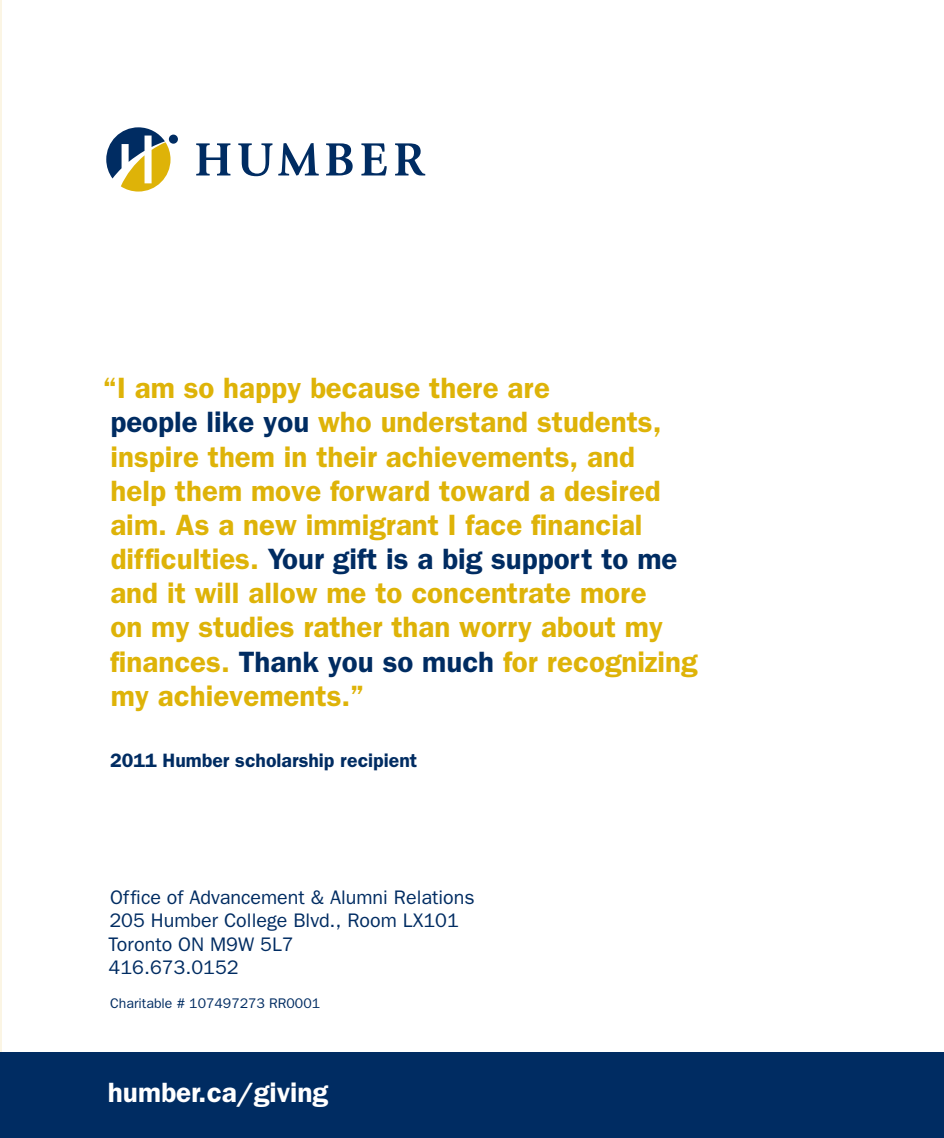
<style>
.page{position:relative;width:944px;height:1138px;background:#fff}
.page>*{position:absolute;margin:0;border:0;box-sizing:border-box;transform-origin:0 0}
.t1{font:600 29.4px/34.1px "Franklin Gothic";color:#deb308}
.t2{font:600 28px "Franklin Gothic";color:#fff}
.t3{font:19.6px "Franklin Gothic";color:#002c62}
.t4{font:600 19.43px "Franklin Gothic";color:#002c62}
.t5{font:14px "Franklin Gothic";color:#002c62}
.s1{color:#002c62}
</style>
<div class="page">
<hr style="left:0;top:0;width:2px;height:1138px;background:#fbf5e4">
<div style="left:0;top:1052px;width:943px;height:86px;background:#002c62"></div>
<svg style="left:196px;top:143px;width:34px;height:32px"></svg>
<svg style="left:278px;top:143px;width:41px;height:32px"></svg>
<svg style="left:361px;top:143px;width:25px;height:32px"></svg>
<svg style="left:238px;top:143px;width:34px;height:33px"></svg>
<svg style="left:326px;top:143px;width:26px;height:32px"></svg>
<svg style="left:395px;top:143px;width:30px;height:32px"></svg>
<div style="left:169px;top:135px;width:9px;height:9px;background:#002c62;border-radius:50%"></div>
<svg style="left:106px;top:127px;width:64px;height:64px"></svg>
<p class="t1" style="left:103px;top:370px;width:596px">“I am so happy because there are<br><span class="s1">people like you</span> who understand students, inspire them in their achievements, and<br>help them move forward toward a desired aim. As a new immigrant I face financial difficulties. <span class="s1">Your gift is a big support to me </span>and it will allow me to concentrate more<br>on my studies rather than worry about my finances. <span class="s1">Thank you so much</span> for recognizing my achievements.”</p>
<p class="t4" style="left:110px;top:749px;width:308px">2011 Humber scholarship recipient</p>
<p class="t3" style="left:110px;top:885px;width:366px">Office of Advancement &amp; Alumni Relations</p>
<p class="t3" style="left:109px;top:909px;width:351px">205 Humber College Blvd., Room LX101</p>
<p class="t3" style="left:108px;top:932px;width:186px">Toronto ON M9W 5L7</p>
<p class="t3" style="left:109px;top:956px;width:131px">416.673.0152</p>
<p class="t5" style="left:110px;top:995px;width:211px">Charitable # 107497273 RR0001</p>
<p class="t2" style="left:108px;top:1075px;width:222px">humber.ca/giving</p>
</div>
